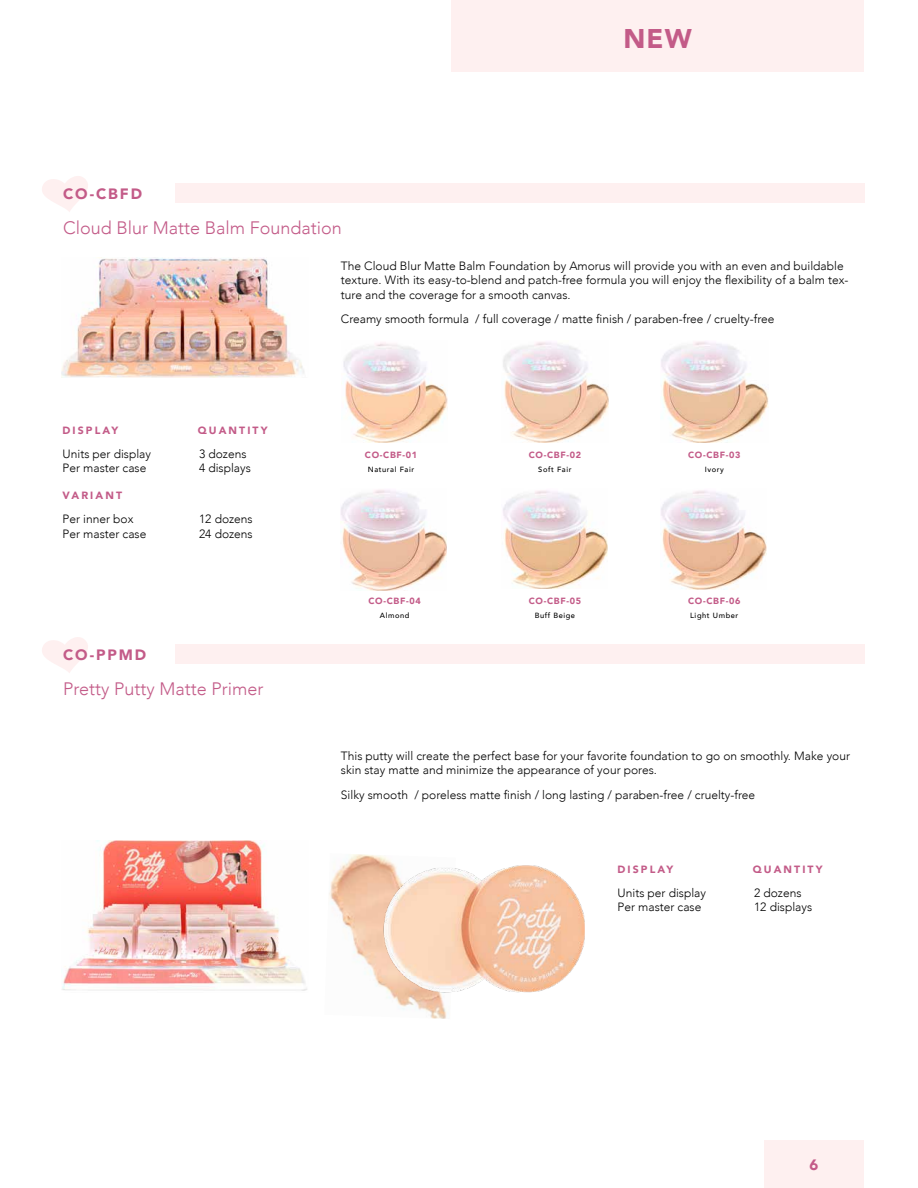
<style>
.page{position:relative;width:918px;height:1188px;background:#fff}
.page>*{position:absolute;margin:0;border:0;box-sizing:border-box;transform-origin:0 0}
.t1{font:900 27px "Avenir";color:#c35b88}
.t2{font:300 18px "Avenir";color:#c35b88}
.t3{font:900 15px "Avenir";letter-spacing:.13em;color:#c35b88}
.t4{font:300 12px/14.4px "Avenir";color:#000}
.t5{font:900 10.5px "Avenir";letter-spacing:.2em;color:#c35b88}
.t6{font:900 9px "Avenir";letter-spacing:.075em;color:#c35b88}
.t7{font:500 7.5px "Avenir";letter-spacing:.075em;color:#000}
</style>
<div class="page">
<div style="left:764px;top:1141px;width:100px;height:47px;background:#fef0f0"></div>
<div style="left:451px;top:0;width:413px;height:72px;background:#fef0f0"></div>
<svg style="left:42px;top:637px;width:46px;height:36px"></svg>
<svg style="left:42px;top:176px;width:46px;height:36px"></svg>
<div style="left:175px;top:645px;width:690px;height:19px;background:#fef0f0"></div>
<div style="left:175px;top:184px;width:690px;height:19px;background:#fef0f0"></div>
<img style="left:62px;top:841px;width:245px;height:150px">
<img style="left:329px;top:854px;width:118px;height:165px">
<img style="left:384px;top:863px;width:201px;height:132px">
<img style="left:61px;top:258px;width:243px;height:120px">
<img style="left:343px;top:342px;width:104px;height:101px">
<img style="left:503px;top:342px;width:106px;height:101px">
<img style="left:661px;top:341px;width:107px;height:102px">
<img style="left:340px;top:490px;width:107px;height:101px">
<img style="left:503px;top:490px;width:105px;height:99px">
<img style="left:661px;top:490px;width:105px;height:99px">
<p class="t3" style="left:63px;top:180px;width:81px">CO-CBFD</p>
<h2 class="t2" style="left:63px;top:217px;width:280px">Cloud Blur Matte Balm Foundation</h2>
<h1 class="t1" style="left:623px;top:15px;width:70px">NEW</h1>
<p class="t5" style="left:63px;top:421px;width:57px">DISPLAY</p>
<p class="t5" style="left:198px;top:421px;width:71px">QUANTITY</p>
<p class="t4" style="left:63px;top:447px;width:90px">Units per display</p>
<p class="t4" style="left:199px;top:447px;width:49px">3 dozens</p>
<p class="t4" style="left:63px;top:461px;width:85px">Per master case</p>
<p class="t4" style="left:199px;top:461px;width:53px">4 displays</p>
<p class="t4" style="left:63px;top:512px;width:72px">Per inner box</p>
<p class="t4" style="left:199px;top:512px;width:55px">12 dozens</p>
<p class="t4" style="left:63px;top:526px;width:85px">Per master case</p>
<p class="t4" style="left:199px;top:526px;width:55px">24 dozens</p>
<p class="t5" style="left:63px;top:486px;width:61px">VARIANT</p>
<p class="t3" style="left:63px;top:642px;width:85px">CO-PPMD</p>
<h2 class="t2" style="left:63px;top:679px;width:202px">Pretty Putty Matte Primer</h2>
<p class="t4" style="left:341px;top:258px;width:509px">The Cloud Blur Matte Balm Foundation by Amorus will provide you with an even and buildable texture. With its easy-to-blend and patch-free formula you will enjoy the flexibility of a balm tex&shy;ture and the coverage for a smooth canvas.</p>
<p class="t4" style="left:341px;top:312px;width:435px">Creamy smooth formula / full coverage / matte finish / paraben-free / cruelty-free</p>
<p class="t6" style="left:365px;top:447px;width:54px">CO-CBF-01</p>
<p class="t6" style="left:529px;top:447px;width:54px">CO-CBF-02</p>
<p class="t6" style="left:688px;top:447px;width:54px">CO-CBF-03</p>
<p class="t7" style="left:368px;top:463px;width:48px">Natural Fair</p>
<p class="t7" style="left:538px;top:463px;width:35px">Soft Fair</p>
<p class="t7" style="left:705px;top:463px;width:21px">Ivory</p>
<p class="t6" style="left:368px;top:593px;width:54px">CO-CBF-04</p>
<p class="t6" style="left:529px;top:593px;width:54px">CO-CBF-05</p>
<p class="t6" style="left:688px;top:593px;width:54px">CO-CBF-06</p>
<p class="t7" style="left:380px;top:609px;width:31px">Almond</p>
<p class="t7" style="left:535px;top:609px;width:42px">Buff Beige</p>
<p class="t7" style="left:690px;top:609px;width:50px">Light Umber</p>
<p class="t4" style="left:341px;top:748px;width:511px">This putty will create the perfect base for your favorite foundation to go on smoothly. Make your skin stay matte and minimize the appearance of your pores.</p>
<p class="t4" style="left:341px;top:788px;width:416px">Silky smooth / poreless matte finish / long lasting / paraben-free / cruelty-free</p>
<p class="t5" style="left:618px;top:860px;width:57px">DISPLAY</p>
<p class="t5" style="left:753px;top:860px;width:71px">QUANTITY</p>
<p class="t4" style="left:618px;top:886px;width:90px">Units per display</p>
<p class="t4" style="left:754px;top:886px;width:49px">2 dozens</p>
<p class="t4" style="left:618px;top:900px;width:85px">Per master case</p>
<p class="t4" style="left:754px;top:900px;width:60px">12 displays</p>
<p class="t3" style="left:809px;top:1152px;width:10px">6</p>
</div>
